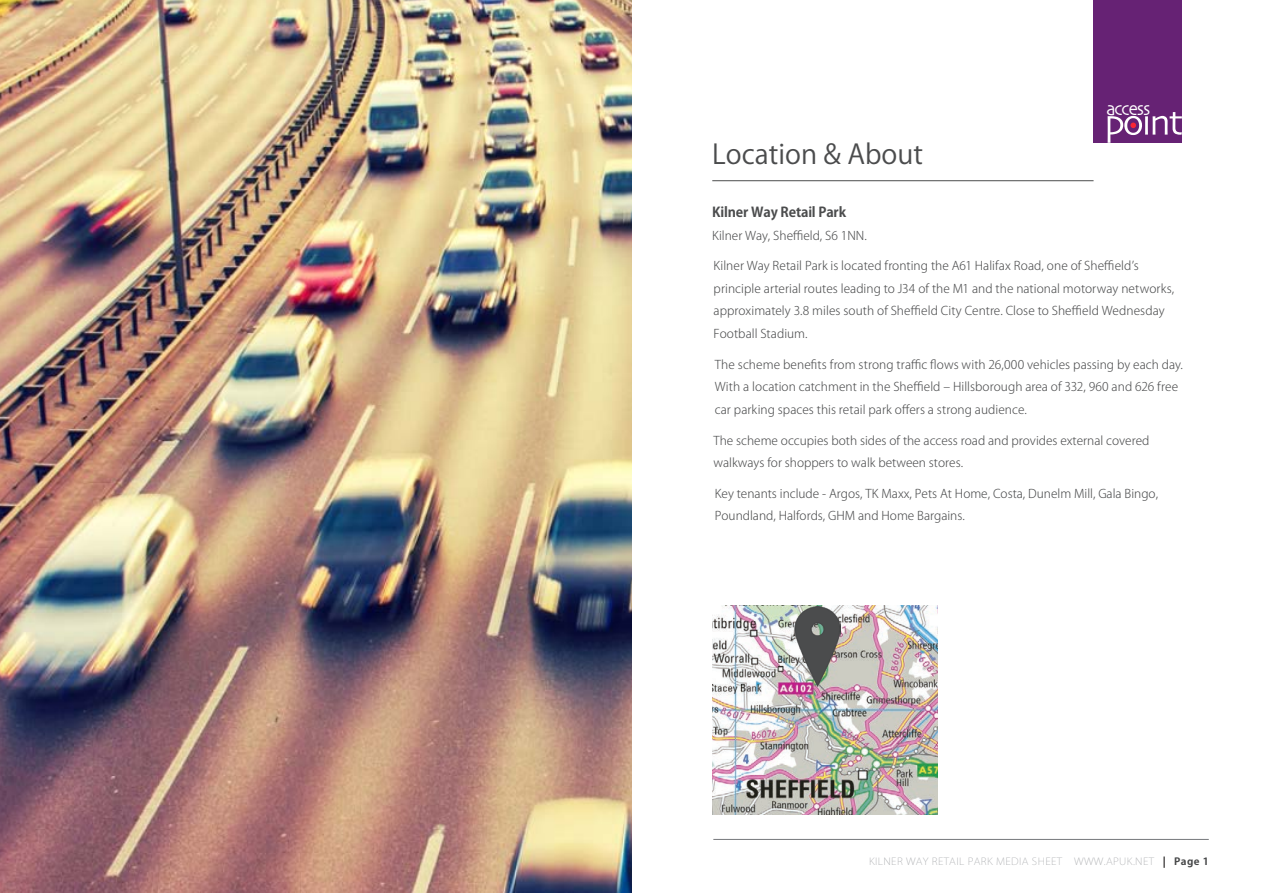
<style>
.page{position:relative;width:1263px;height:893px;background:#fff}
.page>*{position:absolute;margin:0;border:0;box-sizing:border-box;transform-origin:0 0}
.t1{font:27px "Koz Go Pr 6 N";color:#4b4c4d}
.t2{font:19.65px "Skia";letter-spacing:-.06em;color:#fff;scale:.91 1}
.t3{font:700 13.5px "Koz Go Pr 6 N";letter-spacing:-.01em;color:#4b4c4d}
.SUB_HEADING{font:300 12px/22.5px "Koz Go Pr 6 N";color:#4b4c4d}
.HEADING{font:200 9.9px "Koz Go Pr 6 N";letter-spacing:.04em;color:#a0a2a5;scale:1.06 1}
.s1{font-weight:700;color:#231f20}
.s2{font-weight:700;color:#464748}
</style>
<div class="page">
<img style="left:0;top:0;width:631px;height:893px">
<hr style="left:712px;top:180px;width:381px;height:1px;background:#4b4c4d">
<div style="left:1093px;top:0;width:89px;height:143px;background:#662274"></div>
<svg style="left:1107px;top:112px;width:74px;height:31px"></svg>
<hr style="left:713px;top:839px;width:496px;height:1px;background:#76787b">
<img style="left:712px;top:605px;width:226px;height:210px">
<img style="left:794px;top:606px;width:46px;height:81px">
<p class="t1" style="left:712px;top:139px;width:212px">Location &amp; About</p>
<p class="t3" style="left:712px;top:205px;width:135px">Kilner Way Retail Park</p>
<p class="SUB_HEADING" style="left:712px;top:224px;width:156px">Kilner Way, Sheffield, S6 1NN.</p>
<p class="t2" style="left:1106px;top:96px;width:50px">access</p>
<p class="SUB_HEADING" style="left:713px;top:255px;width:462px">Kilner Way Retail Park is located fronting the A61 Halifax Road, one of Sheffield’s principle arterial routes leading to J34 of the M1 and the national motorway networks, approximately 3.8 miles south of Sheffield City Centre. Close to Sheffield Wednesday Football Stadium.</p>
<p class="SUB_HEADING" style="left:715px;top:353px;width:470px">The scheme benefits from strong traffic flows with 26,000 vehicles passing by each day.<br>With a location catchment in the Sheffield – Hillsborough area of 332, 960 and 626 free car parking spaces this retail park offers a strong audience.</p>
<p class="SUB_HEADING" style="left:713px;top:429px;width:437px">The scheme occupies both sides of the access road and provides external covered walkways for shoppers to walk between stores.</p>
<p class="SUB_HEADING" style="left:715px;top:483px;width:445px">Key tenants include - Argos, TK Maxx, Pets At Home, Costa, Dunelm Mill, Gala Bingo,<br>Poundland, Halfords, GHM and Home Bargains.</p>
<p class="HEADING" style="left:869px;top:856px;width:322px">KILNER WAY RETAIL PARK MEDIA SHEET WWW.APUK.NET <span class="s1">|</span> <span class="s2">Page 1</span></p>
</div>
